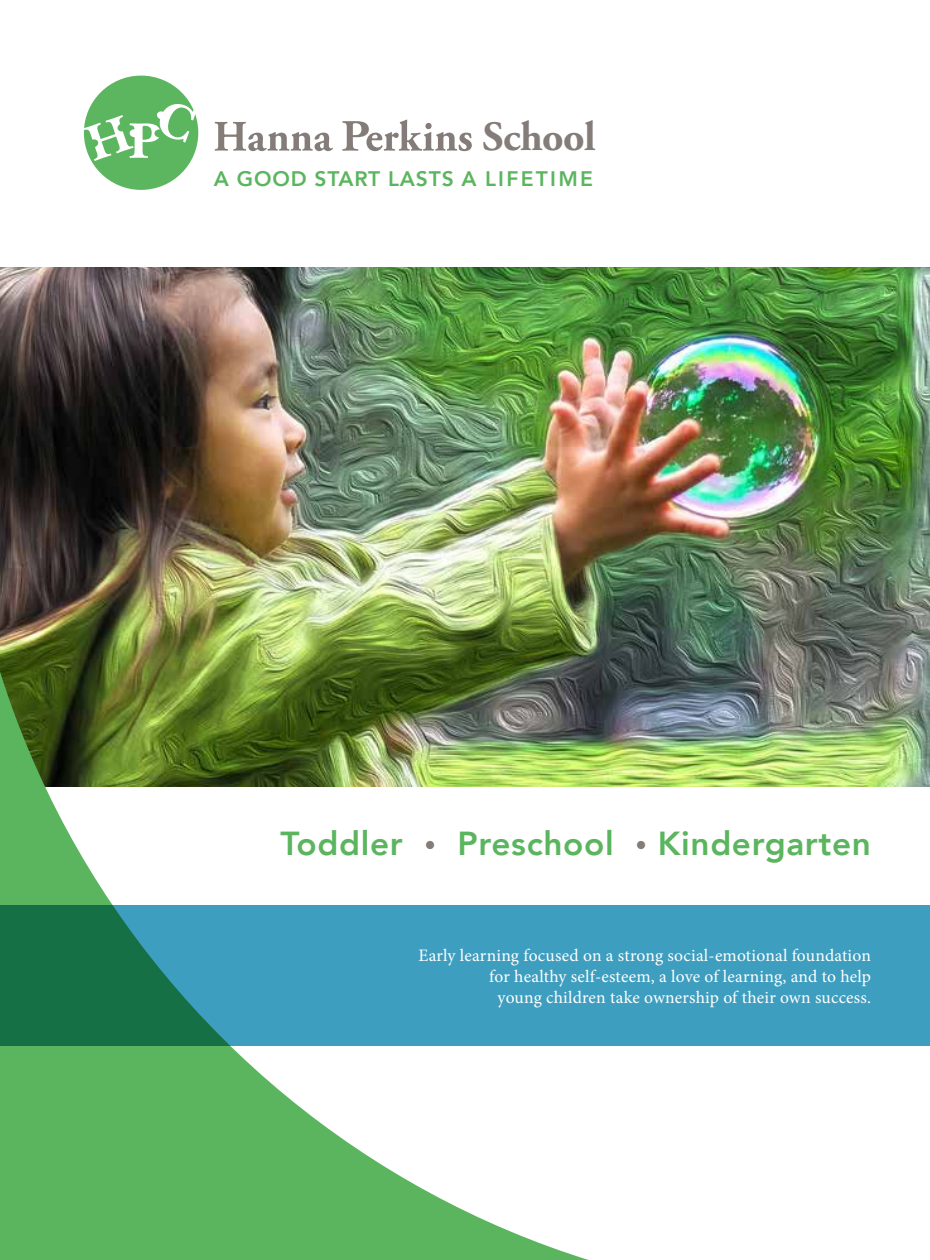
<style>
.page{position:relative;width:930px;height:1260px;background:#fff}
.page>*{position:absolute;margin:0;border:0;box-sizing:border-box;transform-origin:0 0}
.t1{font:700 41.65px "Adobe Garamond Pro";letter-spacing:-.015em;color:#847c78}
.t2{font:800 33.25px "Avenir";letter-spacing:.02em;color:#5bb55e}
.t3{font:800 21px "Avenir";letter-spacing:.04em;color:#5bb55e}
.t4{font:17.5px/21px "Minion Pro";letter-spacing:.01em;color:#fff;text-align:right}
.s1{font-size:22.75px;color:#847c78}
</style>
<div class="page">
<img style="left:0;top:268px;width:929px;height:519px">
<img style="left:0;top:403px;width:857px;height:857px">
<div style="left:84px;top:76px;width:114px;height:114px;background:#5cb65f;border-radius:50%"></div>
<svg style="left:83px;top:102px;width:113px;height:59px"></svg>
<svg style="left:215px;top:122px;width:118px;height:29px"></svg>
<svg style="left:342px;top:120px;width:129px;height:31px"></svg>
<svg style="left:0;top:905px;width:929px;height:141px;background:#3695a9"></svg>
<h1 class="t1" style="left:482px;top:113px;width:115px">School</h1>
<p class="t3" style="left:214px;top:163px;width:381px">A GOOD START LASTS A LIFETIME</p>
<h2 class="t2" style="left:280px;top:818px;width:591px">Toddler <span class="s1">•</span> Preschool <span class="s1">•</span> Kindergarten</h2>
<p class="t4" style="left:418px;top:945px;width:454px">Early learning focused on a strong social-emotional foundation for healthy self-esteem, a love of learning, and to help<br>young children take ownership of their own success.</p>
</div>
